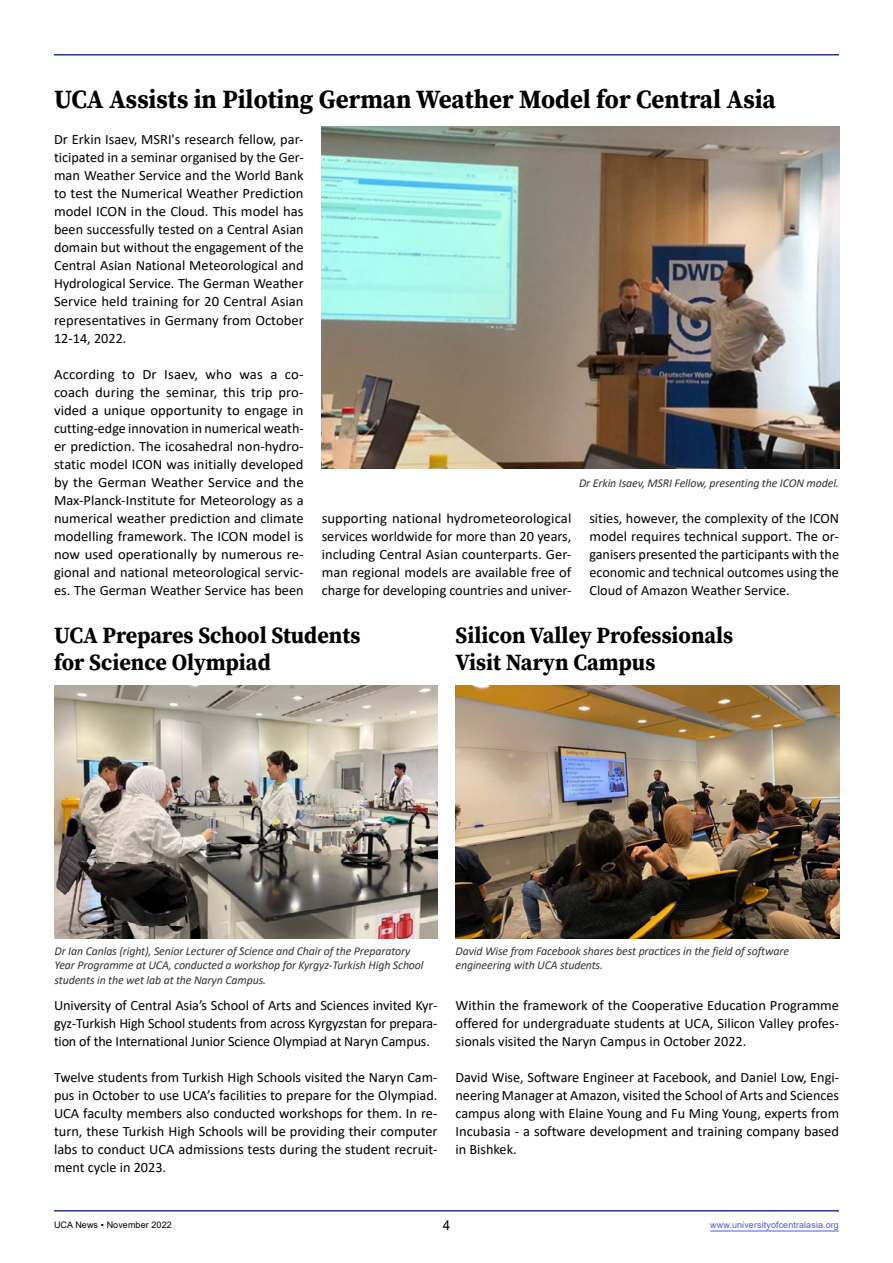
<style>
.page{position:relative;width:893px;height:1263px;background:#fff}
.page>*{position:absolute;margin:0;border:0;box-sizing:border-box;transform-origin:0 0}
.t1{font:26.25px "Source Serif Variable";color:#000;scale:.95 1}
.t2{font:23.1px/27px "Source Serif Variable";color:#000;scale:.95 1}
.t3{font:14.25px/18px "Calibri";color:#000;text-align:justify}
.t4{font:13.5px "Arial";color:#000}
.t5{font:italic 12px/14.4px "Calibri";letter-spacing:-.01em;color:#333}
.t6{font:9px "Arial";letter-spacing:.01em;color:#4f5cd6}
.t7{font:9px "Arial";letter-spacing:.01em;color:#000}
</style>
<div class="page">
<hr style="left:54px;top:1210px;width:785px;height:1px;background:#283583">
<hr style="left:54px;top:54px;width:785px;height:2px;background:#283583">
<img style="left:55px;top:685px;width:382px;height:253px">
<img style="left:455px;top:685px;width:384px;height:253px">
<img style="left:322px;top:126px;width:517px;height:343px">
<hr style="left:710px;top:1230px;width:129px;height:1px;background:#4f5cd6">
<h1 class="t1" style="left:54px;top:82px;width:761px">UCA Assists in Piloting German Weather Model for Central Asia</h1>
<p class="t3" style="left:54px;top:130px;width:251px">Dr Erkin Isaev, MSRI's research fellow, par&shy;ticipated in a seminar organised by the Ger&shy;man Weather Service and the World Bank to test the Numerical Weather Prediction model ICON in the Cloud. This model has been successfully tested on a Central Asian domain but without the engagement of the Central Asian National Meteorological and Hydrological Service. The German Weather Service held training for 20 Central Asian representatives in Germany from October 12-14, 2022.</p>
<p class="t3" style="left:54px;top:364px;width:251px">According to Dr Isaev, who was a co&shy;coach during the seminar, this trip pro&shy;vided a unique opportunity to engage in cutting-edge innovation in numerical weath&shy;er prediction. The icosahedral non-hydro&shy;static model ICON was initially developed by the German Weather Service and the Max-Planck-Institute for Meteorology as a numerical weather prediction and climate modelling framework. The ICON model is now used operationally by numerous re&shy;gional and national meteorological servic&shy;es. The German Weather Service has been</p>
<p class="t5" style="left:579px;top:475px;width:261px">Dr Erkin Isaev, MSRI Fellow, presenting the ICON model.</p>
<p class="t3" style="left:322px;top:509px;width:251px">supporting national hydrometeorological services worldwide for more than 20 years, including Central Asian counterparts. Ger&shy;man regional models are available free of charge for developing countries and univer-</p>
<p class="t3" style="left:589px;top:509px;width:251px">sities, however, the complexity of the ICON model requires technical support. The or&shy;ganisers presented the participants with the economic and technical outcomes using the Cloud of Amazon Weather Service.</p>
<h2 class="t2" style="left:54px;top:622px;width:324px">UCA Prepares School Students for Science Olympiad</h2>
<h2 class="t2" style="left:455px;top:622px;width:294px">Silicon Valley Professionals<br>Visit Naryn Campus</h2>
<p class="t5" style="left:55px;top:943px;width:371px">Dr Ian Canlas (right), Senior Lecturer of Science and Chair of the Preparatory<br>Year Programme at UCA, conducted a workshop for Kyrgyz-Turkish High School students in the wet lab at the Naryn Campus.</p>
<p class="t5" style="left:455px;top:943px;width:335px">David Wise from Facebook shares best practices in the field of software engineering with UCA students.</p>
<p class="t3" style="left:54px;top:996px;width:385px">University of Central Asia’s School of Arts and Sciences invited Kyr&shy;gyz-Turkish High School students from across Kyrgyzstan for prepara&shy;tion of the International Junior Science Olympiad at Naryn Campus.</p>
<p class="t3" style="left:54px;top:1068px;width:385px">Twelve students from Turkish High Schools visited the Naryn Cam&shy;pus in October to use UCA’s facilities to prepare for the Olympiad.<br>UCA faculty members also conducted workshops for them. In re&shy;turn, these Turkish High Schools will be providing their computer labs to conduct UCA admissions tests during the student recruit&shy;ment cycle in 2023.</p>
<p class="t3" style="left:455px;top:996px;width:385px">Within the framework of the Cooperative Education Programme offered for undergraduate students at UCA, Silicon Valley profes&shy;sionals visited the Naryn Campus in October 2022.</p>
<p class="t3" style="left:455px;top:1068px;width:385px">David Wise, Software Engineer at Facebook, and Daniel Low, Engi&shy;neering Manager at Amazon, visited the School of Arts and Sciences campus along with Elaine Young and Fu Ming Young, experts from Incubasia - a software development and training company based in Bishkek.</p>
<p class="t7" style="left:54px;top:1218px;width:119px">UCA News ▪ November 2022</p>
<p class="t4" style="left:443px;top:1215px;width:9px">4</p>
<p class="t6" style="left:710px;top:1218px;width:130px">www.universityofcentralasia.org</p>
</div>
